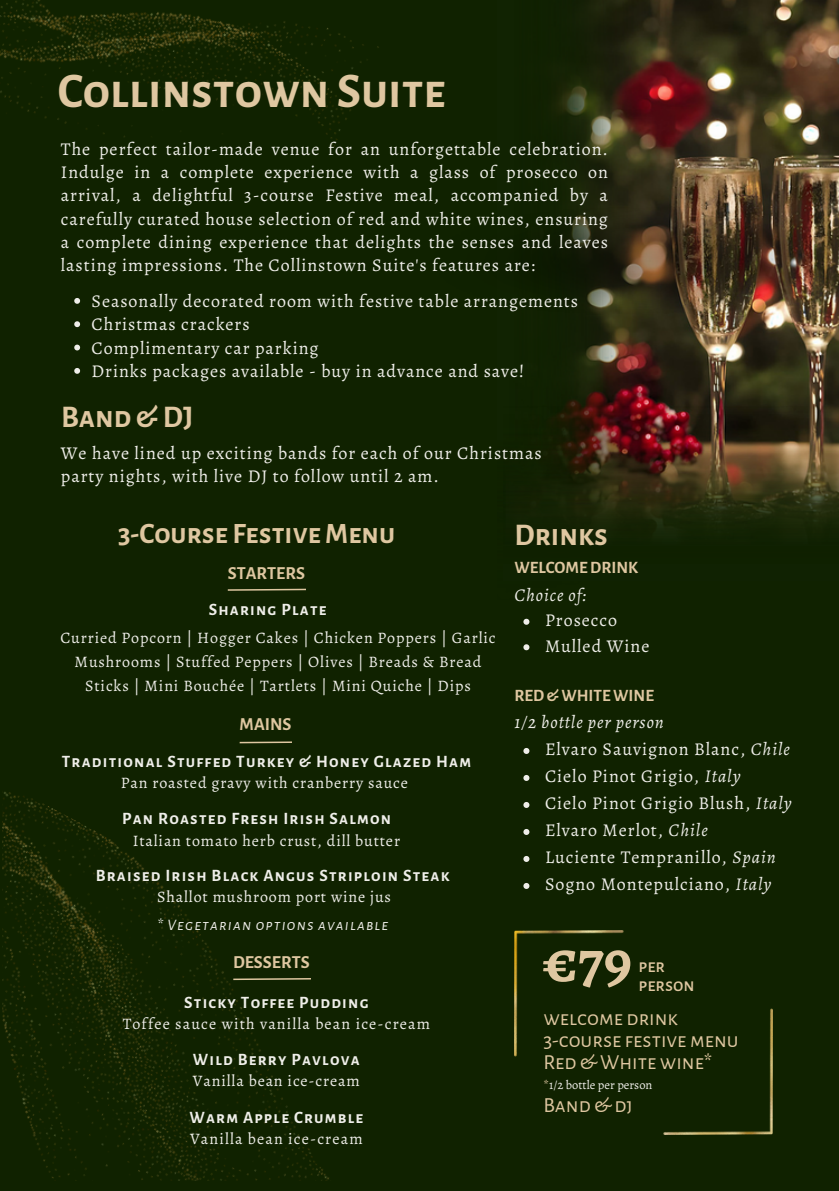
<style>
.page{position:relative;width:839px;height:1191px;background:#fff}
.page>*{position:absolute;margin:0;border:0;box-sizing:border-box;transform-origin:0 0}
.t1{font:700 61px "Alegreya SC";color:#dfc7a1}
.t2{font:700 48.8px "Alegreya Sans SC";color:#dfc7a1}
.t3{font:700 30.8px "Alegreya Sans SC";color:#dfc7a1}
.t4{font:700 29px "Alegreya Sans SC";color:#dfc7a1}
.t5{font:21.4px/22px "Alegreya Sans SC";color:#dfc7a1}
.t6{font:500 18.6px/18.8px "Alegreya Sans SC";color:#dfc7a1}
.t7{font:18px/23.4px "Alegreya";letter-spacing:.055em;color:#efeee9;text-align:justify}
.t8{font:italic 18px "Alegreya";letter-spacing:.055em;color:#efeee9}
.t9{font:700 18px "Alegreya Sans SC";color:#dfc7a1}
.t10{font:700 17px "Alegreya Sans SC";letter-spacing:.07em;color:#efeee9}
.t11{font:700 17px "Alegreya Sans SC";color:#dfc7a1}
.t12{font:16px/24px "Alegreya";letter-spacing:.055em;color:#efeee9;text-align:center}
.t13{font:italic 16px "Alegreya Sans SC";letter-spacing:.07em;color:#efeee9}
.t14{font:12.4px "Alegreya";color:#efeee9}
.s1{font-style:italic}
.s2{color:#dfc7a1}
</style>
<div class="page">
<div style="left:0;top:0;width:838px;height:1191px;background:#102200"></div>
<img style="left:556px;top:0;width:282px;height:406px">
<img style="left:546px;top:406px;width:292px;height:125px">
<img style="left:2px;top:792px;width:714px;height:389px">
<img style="left:0;top:0;width:379px;height:301px">
<img style="left:552px;top:207px;width:286px;height:108px">
<svg style="left:74px;top:298px;width:6px;height:6px"></svg>
<svg style="left:74px;top:321px;width:6px;height:6px"></svg>
<svg style="left:74px;top:345px;width:6px;height:5px"></svg>
<svg style="left:74px;top:368px;width:6px;height:6px"></svg>
<svg style="left:523px;top:748px;width:6px;height:6px"></svg>
<svg style="left:523px;top:775px;width:6px;height:6px"></svg>
<svg style="left:523px;top:802px;width:6px;height:6px"></svg>
<svg style="left:523px;top:829px;width:6px;height:6px"></svg>
<svg style="left:523px;top:856px;width:6px;height:6px"></svg>
<svg style="left:523px;top:883px;width:6px;height:6px"></svg>
<svg style="left:523px;top:619px;width:6px;height:6px"></svg>
<svg style="left:523px;top:644px;width:6px;height:6px"></svg>
<img style="left:514px;top:931px;width:258px;height:203px">
<svg style="left:227px;top:588px;width:79px;height:3px"></svg>
<svg style="left:239px;top:741px;width:53px;height:3px"></svg>
<svg style="left:232px;top:977px;width:79px;height:4px"></svg>
<div style="left:311px;top:974px;width:61px;height:8px;background:#102200"></div>
<p class="t2" style="left:58px;top:68px;width:389px">CollinstownSuite</p>
<p class="t7" style="left:61px;top:137px;width:548px">The perfect tailor-made venue for an unforgettable celebration.<br>Indulge in a complete experience with a glass of prosecco on arrival, a delightful 3-course Festive meal, accompanied by a carefully curated house selection of red and white wines, ensuring a complete dining experience that delights the senses and leaves lasting impressions. The Collinstown Suite's features are:</p>
<p class="t7" style="left:91px;top:289px;width:488px">Seasonally decorated room with festive table arrangements</p>
<p class="t7" style="left:91px;top:313px;width:160px">Christmas crackers</p>
<p class="t7" style="left:91px;top:336px;width:228px">Complimentary car parking</p>
<p class="t7" style="left:91px;top:359px;width:434px">Drinks packages available - buy in advance and save!</p>
<p class="t3" style="left:61px;top:403px;width:134px">Band &amp; DJ</p>
<p class="t7" style="left:61px;top:442px;width:482px;line-height:22.4px">We have lined up exciting bands for each of our Christmas party nights, with live DJ to follow until 2 am.</p>
<p class="t4" style="left:118px;top:520px;width:278px">3-Course FestiveMenu</p>
<p class="t9" style="left:228px;top:565px;width:79px">STARTERS</p>
<p class="t10" style="left:209px;top:602px;width:119px">Sharing Plate</p>
<p class="t12" style="left:60px;top:626px;width:436px">Curried Popcorn | Hogger Cakes | Chicken Poppers | Garlic<br>Mushrooms | Stuffed Peppers | Olives | Breads &amp; Bread<br>Sticks | Mini Bouchée | Tartlets | Mini Quiche | Dips</p>
<p class="t9" style="left:240px;top:716px;width:53px">MAINS</p>
<p class="t10" style="left:62px;top:753px;width:410px">Traditional Stuffed Turkey &amp; Honey Glazed Ham</p>
<p class="t12" style="left:121px;top:771px;width:289px">Pan roasted gravy with cranberry sauce</p>
<p class="t10" style="left:122px;top:811px;width:270px">Pan Roasted Fresh Irish Salmon</p>
<p class="t12" style="left:133px;top:828px;width:269px">Italian tomato herb crust, dill butter</p>
<p class="t10" style="left:96px;top:867px;width:355px">Braised Irish Black Angus Striploin Steak</p>
<p class="t12" style="left:157px;top:885px;width:235px">Shallot mushroom port wine jus</p>
<p class="t13" style="left:157px;top:918px;width:233px">* Vegetarian options available</p>
<p class="t9" style="left:233px;top:954px;width:78px">DESSERTS</p>
<p class="t10" style="left:184px;top:994px;width:186px">Sticky Toffee Pudding</p>
<p class="t12" style="left:123px;top:1012px;width:309px">Toffee sauce with vanilla bean ice-cream</p>
<p class="t10" style="left:193px;top:1051px;width:168px">Wild Berry Pavlova</p>
<p class="t12" style="left:193px;top:1069px;width:168px">Vanilla bean ice-cream</p>
<p class="t10" style="left:189px;top:1109px;width:175px">Warm Apple Crumble</p>
<p class="t12" style="left:190px;top:1127px;width:174px">Vanilla bean ice-cream</p>
<p class="t3" style="left:514px;top:520px;width:95px">Drinks</p>
<p class="t11" style="left:514px;top:559px;width:125px">WELCOMEDRINK</p>
<p class="t8" style="left:514px;top:582px;width:74px">Choice of:</p>
<p class="t7" style="left:545px;top:609px;width:73px">Prosecco</p>
<p class="t7" style="left:545px;top:634px;width:106px">Mulled Wine</p>
<p class="t11" style="left:514px;top:687px;width:141px">RED &amp; WHITE WINE</p>
<p class="t8" style="left:514px;top:710px;width:151px">1/2 bottle per person</p>
<p class="t7" style="left:545px;top:738px;width:246px">Elvaro Sauvignon Blanc, <span class="s1">Chile</span></p>
<p class="t7" style="left:545px;top:765px;width:197px">Cielo Pinot Grigio, <span class="s1">Italy</span></p>
<p class="t7" style="left:545px;top:792px;width:248px">Cielo Pinot Grigio Blush, <span class="s1">Italy</span></p>
<p class="t7" style="left:545px;top:819px;width:164px">Elvaro Merlot, <span class="s1">Chile</span></p>
<p class="t7" style="left:545px;top:846px;width:232px">Luciente Tempranillo, <span class="s1">Spain</span></p>
<p class="t7" style="left:545px;top:873px;width:228px">Sogno Montepulciano, <span class="s1">Italy</span></p>
<p class="t1" style="left:543px;top:919px;width:91px">€79</p>
<p class="t6" style="left:638px;top:957px;width:58px">per person</p>
<p class="t5" style="left:543px;top:1008px;width:197px">welcome drink<br>3-course festive menu<br>Red &amp; White wine*</p>
<p class="t14" style="left:543px;top:1076px;width:110px"><span class="s2">*</span>1/2 bottle per person</p>
<p class="t5" style="left:543px;top:1094px;width:91px">Band &amp; dj</p>
</div>
